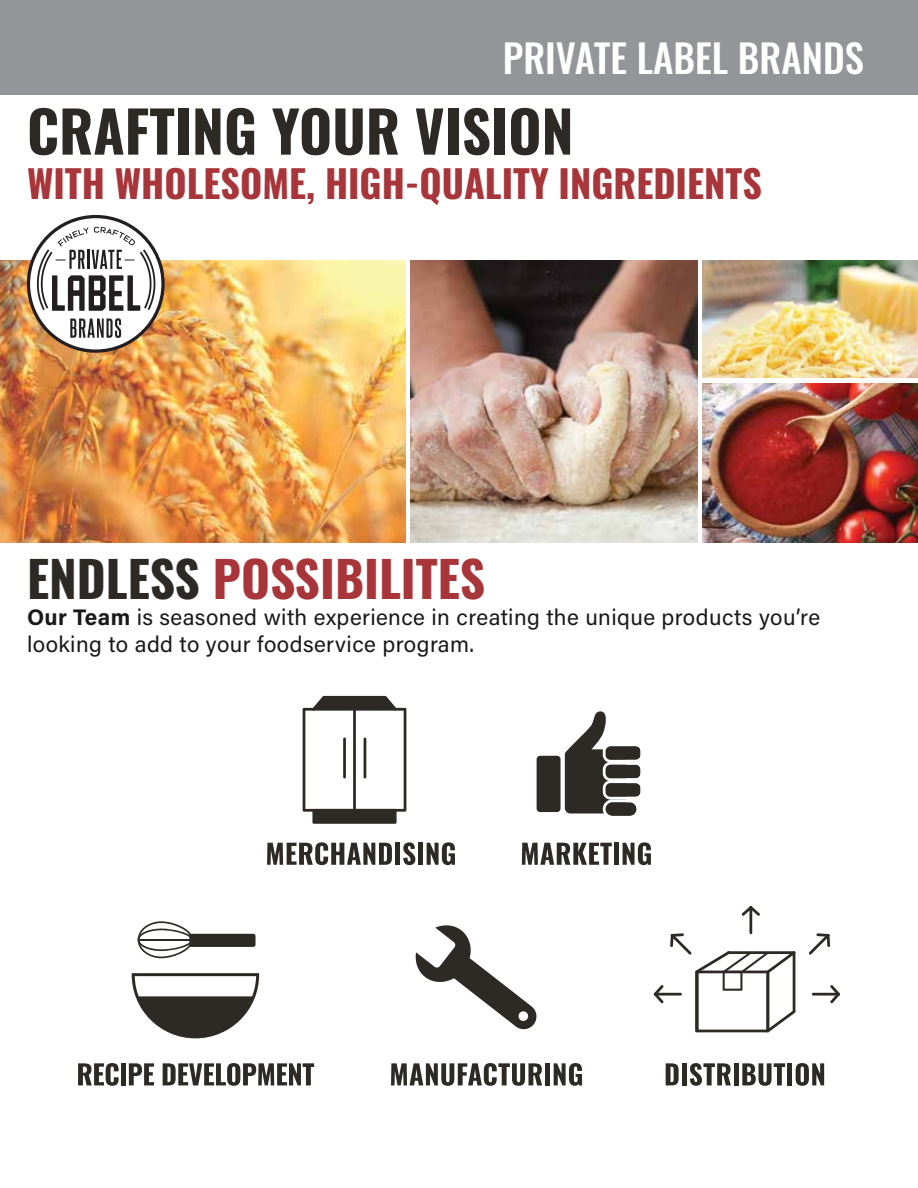
<style>
.page{position:relative;width:918px;height:1188px;background:#fff}
.page>*{position:absolute;margin:0;border:0;box-sizing:border-box;transform-origin:0 0}
.t1{font:700 57px "Oswald";color:#2d2a26}
.t2{font:700 49.5px "Oswald";color:#a8353a}
.t3{font:500 39px "Oswald";color:#fff}
.t4{font:700 38.1px "Oswald";color:#a8353a}
.t5{font:22.5px/27px "Acumin Pro";letter-spacing:.02em;color:#191919}
.s1{color:#2d2a26}
.s2{font-weight:700}
</style>
<div class="page">
<img style="left:0;top:261px;width:406px;height:281px">
<img style="left:703px;top:261px;width:215px;height:117px">
<img style="left:410px;top:261px;width:287px;height:281px">
<img style="left:703px;top:384px;width:215px;height:158px">
<div style="left:0;top:0;width:918px;height:94px;background:#939598"></div>
<div style="left:28px;top:217px;width:135px;height:134px;background:#fff;border-radius:50%"></div>
<div style="left:27px;top:215px;width:138px;height:138px;border:3px solid #231f20;border-radius:50%"></div>
<svg style="left:70px;top:318px;width:51px;height:20px"></svg>
<svg style="left:35px;top:227px;width:122px;height:84px"></svg>
<svg style="left:78px;top:1063px;width:41px;height:23px"></svg>
<div style="left:121px;top:1063px;width:5px;height:22px;background:#2d2a26"></div>
<svg style="left:129px;top:1063px;width:25px;height:22px"></svg>
<svg style="left:163px;top:1063px;width:151px;height:23px"></svg>
<svg style="left:391px;top:1063px;width:151px;height:23px"></svg>
<div style="left:545px;top:1063px;width:5px;height:22px;background:#2d2a26"></div>
<svg style="left:554px;top:1063px;width:28px;height:23px"></svg>
<svg style="left:666px;top:1063px;width:13px;height:22px"></svg>
<div style="left:682px;top:1063px;width:5px;height:22px;background:#2d2a26"></div>
<svg style="left:690px;top:1063px;width:41px;height:23px"></svg>
<div style="left:734px;top:1063px;width:5px;height:22px;background:#2d2a26"></div>
<svg style="left:742px;top:1063px;width:43px;height:23px"></svg>
<div style="left:787px;top:1063px;width:5px;height:22px;background:#2d2a26"></div>
<svg style="left:796px;top:1063px;width:28px;height:23px"></svg>
<svg style="left:132px;top:973px;width:127px;height:65px"></svg>
<svg style="left:138px;top:921px;width:118px;height:37px"></svg>
<hr style="left:139px;top:939px;width:53px;height:2px;background:#2d2a26">
<svg style="left:415px;top:925px;width:122px;height:105px"></svg>
<hr style="left:654px;top:993px;width:28px;height:3px;background:#2d2a26">
<svg style="left:654px;top:985px;width:10px;height:18px"></svg>
<hr style="left:749px;top:906px;width:3px;height:28px;background:#2d2a26">
<svg style="left:742px;top:906px;width:18px;height:10px"></svg>
<svg style="left:670px;top:933px;width:125px;height:99px"></svg>
<svg style="left:809px;top:933px;width:21px;height:22px"></svg>
<hr style="left:812px;top:993px;width:28px;height:3px;background:#2d2a26">
<svg style="left:830px;top:985px;width:10px;height:18px"></svg>
<svg style="left:267px;top:842px;width:125px;height:23px"></svg>
<div style="left:395px;top:843px;width:5px;height:22px;background:#2d2a26"></div>
<svg style="left:403px;top:842px;width:12px;height:23px"></svg>
<div style="left:418px;top:843px;width:5px;height:22px;background:#2d2a26"></div>
<svg style="left:427px;top:842px;width:28px;height:23px"></svg>
<svg style="left:522px;top:843px;width:90px;height:22px"></svg>
<div style="left:614px;top:843px;width:5px;height:22px;background:#2d2a26"></div>
<svg style="left:623px;top:842px;width:28px;height:23px"></svg>
<div style="left:537px;top:756px;width:24px;height:56px;background:#2d2a26;border-radius:4px"></div>
<svg style="left:565px;top:711px;width:76px;height:105px"></svg>
<svg style="left:303px;top:696px;width:103px;height:128px"></svg>
<h3 class="t3" style="left:503px;top:38px;width:363px">PRIVATE LABEL BRANDS</h3>
<h1 class="t1" style="left:27px;top:102px;width:548px">CRAFTING YOUR VISION</h1>
<h3 class="t4" style="left:27px;top:163px;width:736px">WITH WHOLESOME, HIGH-QUALITY INGREDIENTS</h3>
<h2 class="t2" style="left:27px;top:553px;width:460px"><span class="s1">ENDLESS</span> POSSIBILITES</h2>
<p class="t5" style="left:27px;top:603px;width:795px"><span class="s2">Our Team</span> is seasoned with experience in creating the unique products you’re looking to add to your foodservice program.</p>
</div>
